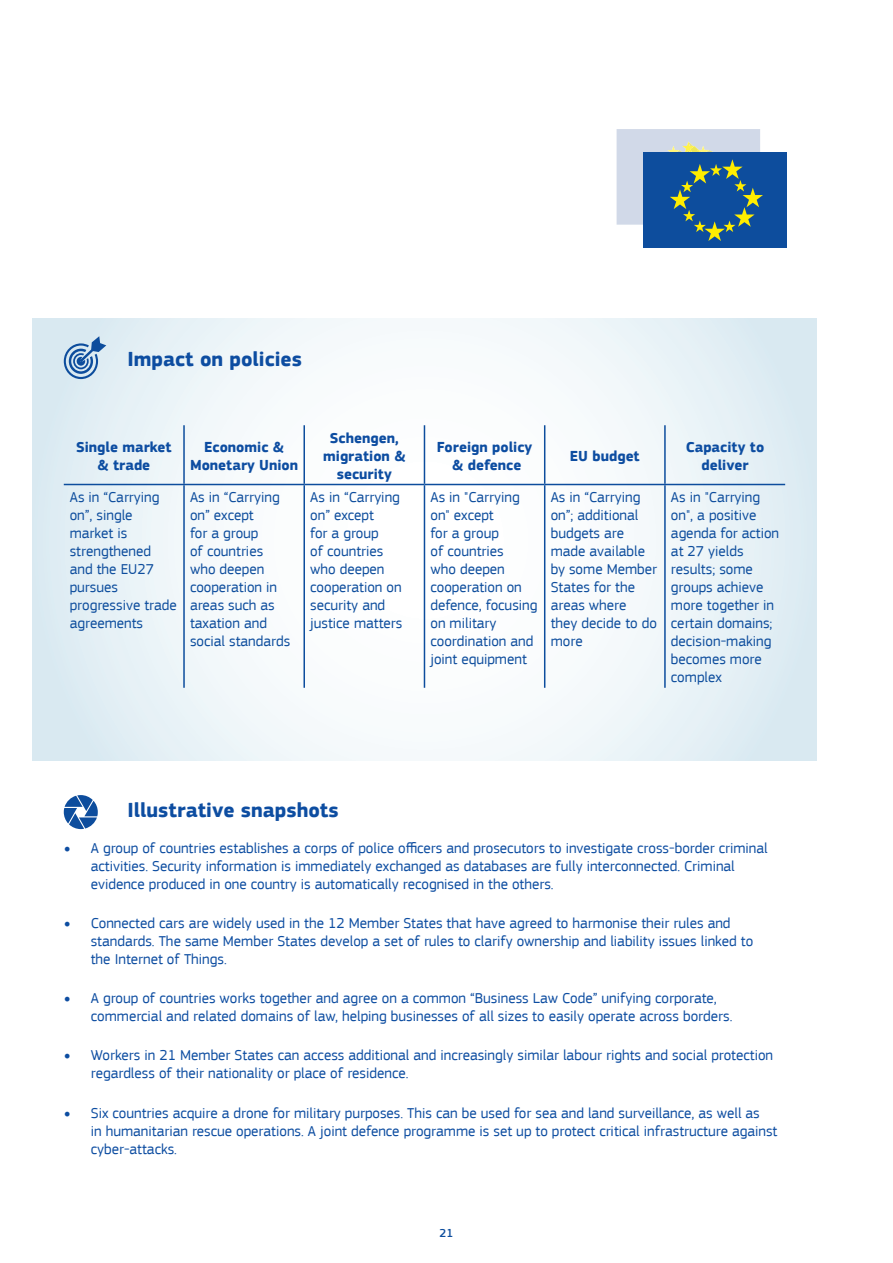
<style>
.page{position:relative;width:893px;height:1263px;background:#fff}
.page>*{position:absolute;margin:0;border:0;box-sizing:border-box;transform-origin:0 0}
.t1{font:700 21px "EC Square Sans Pro";color:#0d4da1}
.t2{font:15px/18px "EC Square Sans Pro";color:#0d4da1}
.t3{font:15px/18px "EC Square Sans Pro";color:#0d4d9d}
.t4{font:700 15px/18px "EC Square Sans Pro";color:#0d4da1;text-align:center}
.t5{font:500 12px "EC Square Sans Pro";color:#0d4d9d}
.s1{font-family:"Minion Pro";font-size:18px}
</style>
<div class="page">
<svg style="left:33px;top:319px;width:783px;height:441px"></svg>
<div style="left:643px;top:152px;width:144px;height:96px;background:#0d4d9d"></div>
<svg style="left:617px;top:129px;width:146px;height:112px"></svg>
<hr style="left:183px;top:425px;width:2px;height:59px;background:#0d4d9d">
<hr style="left:303px;top:425px;width:2px;height:59px;background:#0d4d9d">
<hr style="left:424px;top:425px;width:1px;height:59px;background:#0d4d9d">
<hr style="left:544px;top:425px;width:1px;height:59px;background:#0d4d9d">
<hr style="left:664px;top:425px;width:2px;height:59px;background:#0d4d9d">
<hr style="left:183px;top:485px;width:2px;height:203px;background:#0d4d9d">
<hr style="left:303px;top:485px;width:2px;height:203px;background:#0d4d9d">
<hr style="left:424px;top:485px;width:1px;height:203px;background:#0d4d9d">
<hr style="left:544px;top:485px;width:1px;height:203px;background:#0d4d9d">
<hr style="left:664px;top:485px;width:2px;height:203px;background:#0d4d9d">
<hr style="left:64px;top:484px;width:120px;height:1px;background:#0d4d9d">
<hr style="left:184px;top:484px;width:120px;height:1px;background:#0d4d9d">
<hr style="left:304px;top:484px;width:120px;height:1px;background:#0d4d9d">
<hr style="left:424px;top:484px;width:121px;height:1px;background:#0d4d9d">
<hr style="left:545px;top:484px;width:120px;height:1px;background:#0d4d9d">
<hr style="left:665px;top:484px;width:120px;height:1px;background:#0d4d9d">
<svg style="left:64px;top:795px;width:34px;height:34px"></svg>
<svg style="left:64px;top:336px;width:42px;height:43px;background:#93b3d4"></svg>
<p class="t1" style="left:128px;top:346px;width:176px">Impact on policies</p>
<p class="t4" style="left:76px;top:438px;width:97px">Single market &amp; trade</p>
<p class="t4" style="left:190px;top:438px;width:110px">Economic &amp;<br>Monetary Union</p>
<p class="t4" style="left:323px;top:429px;width:84px">Schengen, migration &amp; security</p>
<p class="t4" style="left:437px;top:438px;width:97px">Foreign policy &amp; defence</p>
<p class="t4" style="left:570px;top:447px;width:71px">EU budget</p>
<p class="t4" style="left:686px;top:438px;width:80px">Capacity to deliver</p>
<p class="t3" style="left:70px;top:488px;width:109px">As in “Carrying on”, single market is strengthened and the EU27 pursues progressive trade agreements</p>
<p class="t3" style="left:190px;top:488px;width:102px">As in “Carrying on” except<br>for a group<br>of countries who deepen cooperation in areas such as taxation and social standards</p>
<p class="t3" style="left:310px;top:488px;width:94px">As in “Carrying on” except<br>for a group<br>of countries who deepen cooperation on security and justice matters</p>
<p class="t3" style="left:430px;top:488px;width:108px">As in "Carrying on" except<br>for a group<br>of countries<br>who deepen cooperation on defence, focusing on military coordination and joint equipment</p>
<p class="t3" style="left:551px;top:488px;width:108px">As in “Carrying on”; additional budgets are made available by some Member<br>States for the areas where<br>they decide to do more</p>
<p class="t3" style="left:671px;top:488px;width:110px">As in "Carrying on", a positive agenda for action at 27 yields results; some groups achieve more together in certain domains; decision-making becomes more complex</p>
<p class="t1" style="left:128px;top:797px;width:213px">Illustrative snapshots</p>
<p class="t2" style="left:91px;top:839px;width:678px;text-indent:-27px"><span class="s1">•</span> A group of countries establishes a corps of police officers and prosecutors to investigate cross-border criminal activities. Security information is immediately exchanged as databases are fully interconnected. Criminal evidence produced in one country is automatically recognised in the others.</p>
<p class="t2" style="left:91px;top:914px;width:664px;text-indent:-27px"><span class="s1">•</span> Connected cars are widely used in the 12 Member States that have agreed to harmonise their rules and standards. The same Member States develop a set of rules to clarify ownership and liability issues linked to the Internet of Things.</p>
<p class="t2" style="left:91px;top:989px;width:643px;text-indent:-27px"><span class="s1">•</span> A group of countries works together and agree on a common “Business Law Code” unifying corporate, commercial and related domains of law, helping businesses of all sizes to easily operate across borders.</p>
<p class="t2" style="left:91px;top:1046px;width:684px;text-indent:-27px"><span class="s1">•</span> Workers in 21 Member States can access additional and increasingly similar labour rights and social protection regardless of their nationality or place of residence.</p>
<p class="t2" style="left:91px;top:1104px;width:688px;text-indent:-27px"><span class="s1">•</span> Six countries acquire a drone for military purposes. This can be used for sea and land surveillance, as well as<br>in humanitarian rescue operations. A joint defence programme is set up to protect critical infrastructure against cyber-attacks.</p>
<p class="t5" style="left:440px;top:1225px;width:15px">21</p>
</div>
